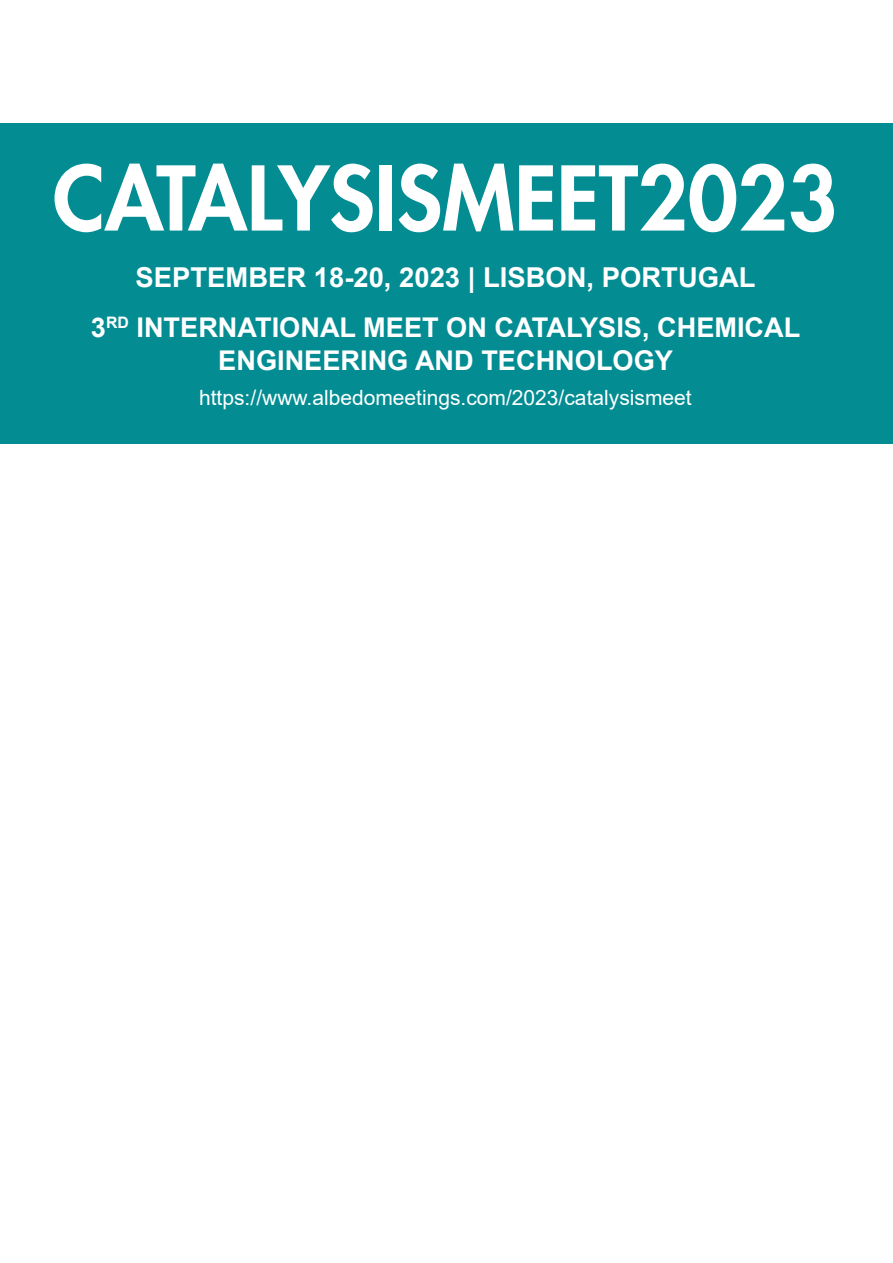
<style>
.page{position:relative;width:893px;height:1263px;background:#fff}
.page>*{position:absolute;margin:0;border:0;box-sizing:border-box;transform-origin:0 0}
.t1{font:800 86.55px "Futura";color:#fff}
.t2{font:700 27.45px "Arial";color:#fff}
.t3{font:700 27.15px/32.5px "Arial";color:#fff;text-align:center}
.t4{font:21px "Arial";color:#fff}
</style>
<div class="page">
<div style="left:0;top:123px;width:893px;height:320px;background:#038d93"></div>
<h1 class="t1" style="left:53px;top:144px;width:786px">CATALYSISMEET2023</h1>
<p class="t2" style="left:136px;top:258px;width:621px">SEPTEMBER 18-20, 2023 | LISBON, PORTUGAL</p>
<p class="t3" style="left:91px;top:312px;width:711px">3<sup>RD</sup> INTERNATIONAL MEET ON CATALYSIS, CHEMICAL<br>ENGINEERING AND TECHNOLOGY</p>
<p class="t4" style="left:199px;top:383px;width:494px">https://www.albedomeetings.com/2023/catalysismeet</p>
</div>
